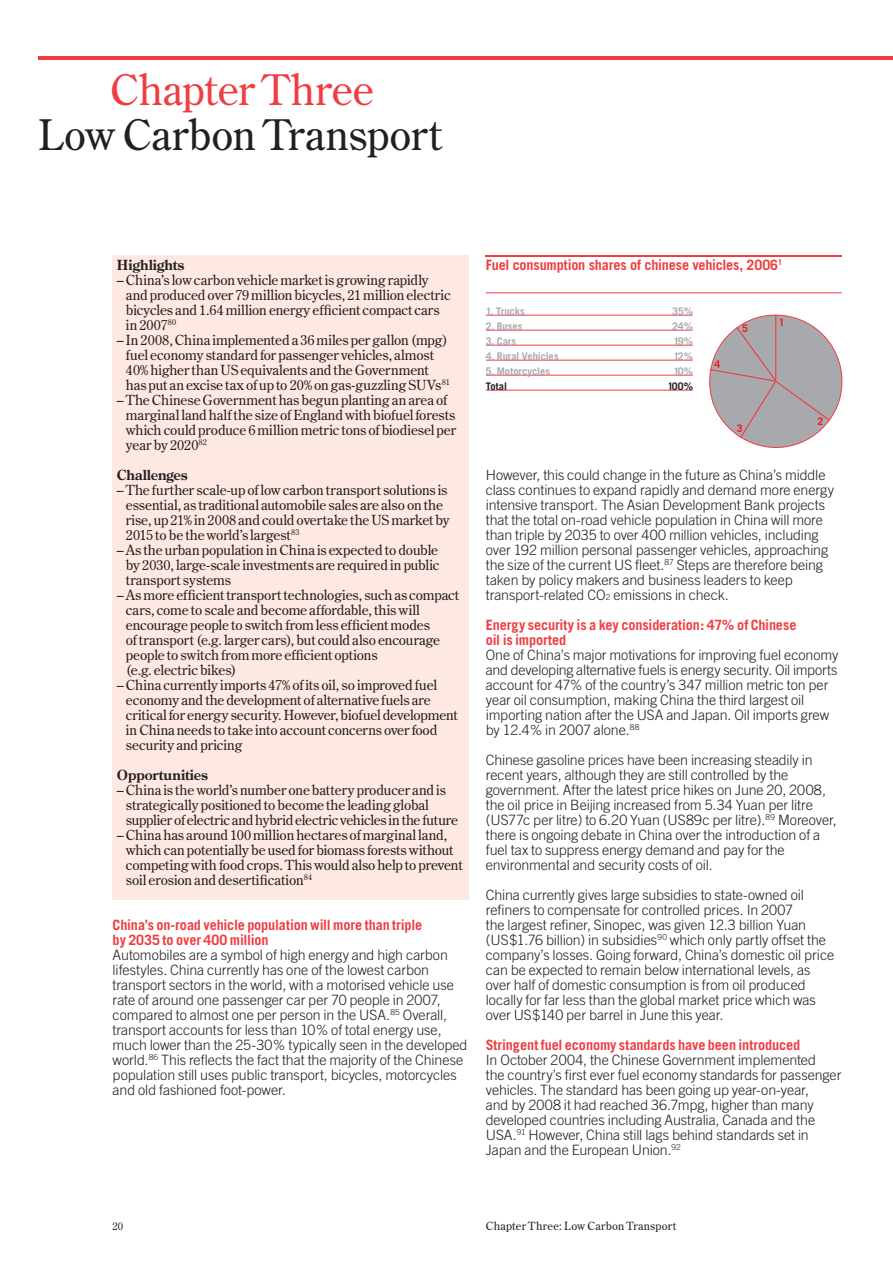
<style>
.page{position:relative;width:893px;height:1263px;background:#fff}
.page>*{position:absolute;margin:0;border:0;box-sizing:border-box;transform-origin:0 0}
.t1{font:42px "Century Old Style Std";color:#231f20}
.t2{font:42px "Century Old Style Std";letter-spacing:-.005em;color:#ef3e42}
.t3{font:300 14.25px/15px "Trade Gothic";letter-spacing:-.005em;color:#231f20}
.t4{font:700 14.25px/15px "Trade Gothic";letter-spacing:-.01em;color:#ef3e42}
.t5{font:13.8px/15px "Century Old Style Std";letter-spacing:-.005em;color:#231f20}
.t6{font:700 13.8px "Century Old Style Std";letter-spacing:-.005em;color:#231f20}
.t7{font:11.25px "Century Old Style Std";letter-spacing:.02em;color:#231f20}
.t8{font:700 10.5px "Trade Gothic";letter-spacing:-.005em;color:#a7a9ac}
.t9{font:700 10.5px "Trade Gothic";color:#231f20}
.t10{font:700 10.5px "Trade Gothic LT Com";color:#ed1c24}
.t11{font:10.5px "Century Old Style Std";color:#231f20}
.s1{font-size:8.25px}
</style>
<div class="page">
<div style="left:113px;top:255px;width:356px;height:645px;background:#fee9e2"></div>
<hr style="left:38px;top:56px;width:855px;height:4px;background:#ef3e42">
<hr style="left:486px;top:293px;width:356px;height:1px;background:#ef3e42">
<svg style="left:709px;top:315px;width:133px;height:133px"></svg>
<hr style="left:486px;top:315px;width:207px;height:1px;background:#ef3e42">
<hr style="left:486px;top:330px;width:207px;height:1px;background:#ef3e42">
<hr style="left:486px;top:345px;width:207px;height:1px;background:#ef3e42">
<hr style="left:486px;top:360px;width:207px;height:1px;background:#ef3e42">
<hr style="left:486px;top:375px;width:207px;height:1px;background:#ef3e42">
<hr style="left:486px;top:390px;width:207px;height:1px;background:#ef3e42">
<hr style="left:486px;top:255px;width:356px;height:1px;background:#ef3e42">
<h1 class="t2" style="left:110px;top:70px;width:265px">Chapter Three</h1>
<h1 class="t1" style="left:38px;top:115px;width:405px">Low Carbon Transport</h1>
<p class="t6" style="left:117px;top:259px;width:69px">Highlights</p>
<p class="t5" style="left:126px;top:273px;width:326px;text-indent:-9px">– China’s low carbon vehicle market is growing rapidly and produced over 79 million bicycles, 21 million electric bicycles and 1.64 million energy efficient compact cars in 2007<sup>80</sup></p>
<p class="t5" style="left:126px;top:333px;width:325px;text-indent:-9px">– In 2008, China implemented a 36 miles per gallon (mpg) fuel economy standard for passenger vehicles, almost 40% higher than US equivalents and the Government has put an excise tax of up to 20% on gas-guzzling SUVs<sup>81</sup></p>
<p class="t5" style="left:126px;top:393px;width:332px;text-indent:-9px">– The Chinese Government has begun planting an area of marginal land half the size of England with biofuel forests which could produce 6 million metric tons of biodiesel per year by 2020<sup>82</sup></p>
<p class="t6" style="left:117px;top:469px;width:72px">Challenges</p>
<p class="t5" style="left:126px;top:483px;width:325px;text-indent:-9px">– The further scale-up of low carbon transport solutions is essential, as traditional automobile sales are also on the rise, up 21% in 2008 and could overtake the US market by 2015 to be the world’s largest<sup>83</sup></p>
<p class="t5" style="left:126px;top:543px;width:315px;text-align:justify;text-indent:-9px">– As the urban population in China is expected to double by 2030, large-scale investments are required in public transport systems</p>
<p class="t5" style="left:126px;top:588px;width:335px;text-indent:-9px">– As more efficient transport technologies, such as compact cars, come to scale and become affordable, this will encourage people to switch from less efficient modes<br>of transport (e.g. larger cars), but could also encourage people to switch from more efficient options<br>(e.g. electric bikes)</p>
<p class="t5" style="left:126px;top:678px;width:333px;text-indent:-9px">– China currently imports 47% of its oil, so improved fuel economy and the development of alternative fuels are critical for energy security. However, biofuel development in China needs to take into account concerns over food security and pricing</p>
<p class="t6" style="left:117px;top:769px;width:93px">Opportunities</p>
<p class="t5" style="left:126px;top:783px;width:334px;text-indent:-9px">– China is the world’s number one battery producer and is strategically positioned to become the leading global supplier of electric and hybrid electric vehicles in the future</p>
<p class="t5" style="left:126px;top:828px;width:338px;text-indent:-9px">– China has around 100 million hectares of marginal land, which can potentially be used for biomass forests without competing with food crops. This would also help to prevent soil erosion and desertification<sup>84</sup></p>
<p class="t4" style="left:113px;top:919px;width:311px">China’s on-road vehicle population will more than triple by 2035 to over 400 million</p>
<p class="t3" style="left:113px;top:949px;width:356px">Automobiles are a symbol of high energy and high carbon lifestyles. China currently has one of the lowest carbon transport sectors in the world, with a motorised vehicle use rate of around one passenger car per 70 people in 2007, compared to almost one per person in the USA.<sup>85</sup> Overall, transport accounts for less than 10% of total energy use, much lower than the 25-30% typically seen in the developed world.<sup>86</sup> This reflects the fact that the majority of the Chinese population still uses public transport, bicycles, motorcycles and old fashioned foot-power.</p>
<p class="t4" style="left:486px;top:259px;width:298px">Fuel consumption shares of chinese vehicles, 2006<sup>1</sup></p>
<p class="t8" style="left:486px;top:308px;width:40px">1. Trucks</p>
<p class="t8" style="left:672px;top:308px;width:23px">35%</p>
<p class="t8" style="left:486px;top:323px;width:38px">2. Buses</p>
<p class="t8" style="left:672px;top:323px;width:22px">24%</p>
<p class="t8" style="left:486px;top:338px;width:32px">3. Cars</p>
<p class="t8" style="left:673px;top:338px;width:21px">19%</p>
<p class="t8" style="left:486px;top:353px;width:74px">4. Rural Vehicles</p>
<p class="t8" style="left:673px;top:353px;width:21px">12%</p>
<p class="t8" style="left:486px;top:368px;width:66px">5. Motorcycles</p>
<p class="t8" style="left:673px;top:368px;width:21px">10%</p>
<p class="t9" style="left:486px;top:383px;width:23px">Total</p>
<p class="t9" style="left:667px;top:383px;width:27px">100%</p>
<p class="t10" style="left:779px;top:316px;width:7px">1</p>
<p class="t10" style="left:742px;top:323px;width:7px">5</p>
<p class="t10" style="left:714px;top:358px;width:7px">4</p>
<p class="t10" style="left:737px;top:422px;width:7px">3</p>
<p class="t10" style="left:817px;top:415px;width:7px">2</p>
<p class="t3" style="left:486px;top:469px;width:350px">However, this could change in the future as China’s middle class continues to expand rapidly and demand more energy intensive transport. The Asian Development Bank projects that the total on-road vehicle population in China will more than triple by 2035 to over 400 million vehicles, including over 192 million personal passenger vehicles, approaching the size of the current US fleet.<sup>87</sup> Steps are therefore being taken by policy makers and business leaders to keep transport-related CO<span class="s1">2</span> emissions in check.</p>
<p class="t4" style="left:486px;top:619px;width:312px">Energy security is a key consideration: 47% of Chinese oil is imported</p>
<p class="t3" style="left:486px;top:649px;width:354px">One of China’s major motivations for improving fuel economy and developing alternative fuels is energy security. Oil imports account for 47% of the country’s 347 million metric ton per year oil consumption, making China the third largest oil importing nation after the USA and Japan. Oil imports grew by 12.4% in 2007 alone.<sup>88</sup></p>
<p class="t3" style="left:486px;top:754px;width:352px">Chinese gasoline prices have been increasing steadily in recent years, although they are still controlled by the government. After the latest price hikes on June 20, 2008, the oil price in Beijing increased from 5.34 Yuan per litre (US77c per litre) to 6.20 Yuan (US89c per litre).<sup>89</sup> Moreover, there is ongoing debate in China over the introduction of a fuel tax to suppress energy demand and pay for the environmental and security costs of oil.</p>
<p class="t3" style="left:486px;top:889px;width:350px">China currently gives large subsidies to state-owned oil refiners to compensate for controlled prices. In 2007<br>the largest refiner, Sinopec, was given 12.3 billion Yuan (US$1.76 billion) in subsidies<sup>90</sup> which only partly offset the company’s losses. Going forward, China’s domestic oil price can be expected to remain below international levels, as over half of domestic consumption is from oil produced locally for far less than the global market price which was over US$140 per barrel in June this year.</p>
<p class="t4" style="left:486px;top:1039px;width:316px">Stringent fuel economy standards have been introduced</p>
<p class="t3" style="left:486px;top:1054px;width:357px">In October 2004, the Chinese Government implemented<br>the country’s first ever fuel economy standards for passenger vehicles. The standard has been going up year-on-year,<br>and by 2008 it had reached 36.7mpg, higher than many developed countries including Australia, Canada and the USA.<sup>91</sup> However, China still lags behind standards set in Japan and the European Union.<sup>92</sup></p>
<p class="t11" style="left:113px;top:1221px;width:12px">20</p>
<p class="t7" style="left:486px;top:1221px;width:192px">Chapter Three: Low Carbon Transport</p>
</div>
